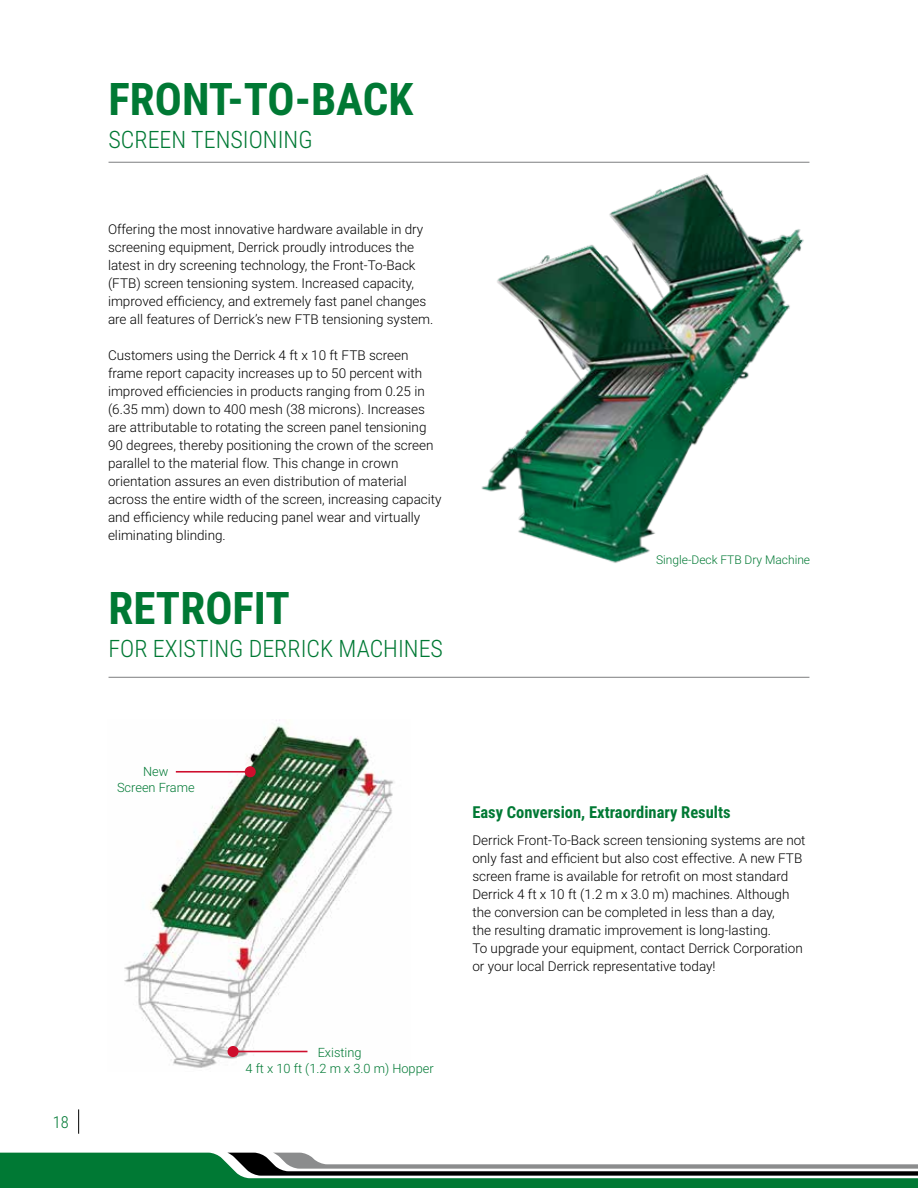
<style>
.page{position:relative;width:918px;height:1188px;background:#fff}
.page>*{position:absolute;margin:0;border:0;box-sizing:border-box;transform-origin:0 0}
.t1{font:700 45px "Roboto Condensed";color:#007934}
.t2{font:300 24px "Roboto Condensed";color:#007934}
.t3{font:700 16.5px "Roboto Condensed";color:#007934}
.t4{font:300 16.5px "Roboto Condensed";color:#007934}
.t5{font:300 13.5px/18px "Roboto";color:#000}
.t6{font:300 12.75px/16px "Roboto";color:#007934;text-align:center}
.t7{font:300 12px "Roboto";color:#007934}
</style>
<div class="page">
<img style="left:124px;top:719px;width:270px;height:349px">
<img style="left:470px;top:161px;width:340px;height:402px">
<svg style="left:78px;top:1109px;width:1px;height:25px"></svg>
<svg style="left:0;top:1153px;width:918px;height:35px"></svg>
<hr style="left:109px;top:162px;width:700px;height:1px;background:#8b8c8d">
<div style="left:228px;top:1046px;width:11px;height:11px;background:#ce0e2d;border-radius:50%"></div>
<div style="left:245px;top:766px;width:11px;height:11px;background:#ce0e2d;border-radius:50%"></div>
<hr style="left:176px;top:771px;width:74px;height:2px;background:#ce0e2d">
<hr style="left:233px;top:1051px;width:74px;height:1px;background:#ce0e2d">
<hr style="left:109px;top:677px;width:700px;height:1px;background:#8b8c8d">
<h1 class="t1" style="left:109px;top:68px;width:306px">FRONT-TO-BACK</h1>
<h2 class="t2" style="left:109px;top:123px;width:206px">SCREEN TENSIONING</h2>
<p class="t5" style="left:108px;top:220px;width:327px">Offering the most innovative hardware available in dry screening equipment, Derrick proudly introduces the latest in dry screening technology, the Front-To-Back (FTB) screen tensioning system. Increased capacity, improved efficiency, and extremely fast panel changes are all features of Derrick’s new FTB tensioning system.</p>
<p class="t5" style="left:108px;top:346px;width:335px">Customers using the Derrick 4 ft x 10 ft FTB screen frame report capacity increases up to 50 percent with improved efficiencies in products ranging from 0.25 in (6.35 mm) down to 400 mesh (38 microns). Increases are attributable to rotating the screen panel tensioning 90 degrees, thereby positioning the crown of the screen parallel to the material flow. This change in crown orientation assures an even distribution of material across the entire width of the screen, increasing capacity and efficiency while reducing panel wear and virtually eliminating blinding.</p>
<h1 class="t1" style="left:109px;top:577px;width:183px">RETROFIT</h1>
<h2 class="t2" style="left:109px;top:632px;width:336px">FOR EXISTING DERRICK MACHINES</h2>
<p class="t7" style="left:656px;top:551px;width:156px">Single-Deck FTB Dry Machine</p>
<p class="t6" style="left:117px;top:763px;width:79px">New<br>Screen Frame</p>
<p class="t4" style="left:53px;top:1110px;width:18px">18</p>
<p class="t6" style="left:246px;top:1044px;width:190px">Existing<br>4 ft x 10 ft (1.2 m x 3.0 m) Hopper</p>
<p class="t3" style="left:472px;top:801px;width:260px">Easy Conversion, Extraordinary Results</p>
<p class="t5" style="left:472px;top:831px;width:335px">Derrick Front-To-Back screen tensioning systems are not only fast and efficient but also cost effective. A new FTB screen frame is available for retrofit on most standard Derrick 4 ft x 10 ft (1.2 m x 3.0 m) machines. Although the conversion can be completed in less than a day,<br>the resulting dramatic improvement is long-lasting.<br>To upgrade your equipment, contact Derrick Corporation or your local Derrick representative today!</p>
</div>
